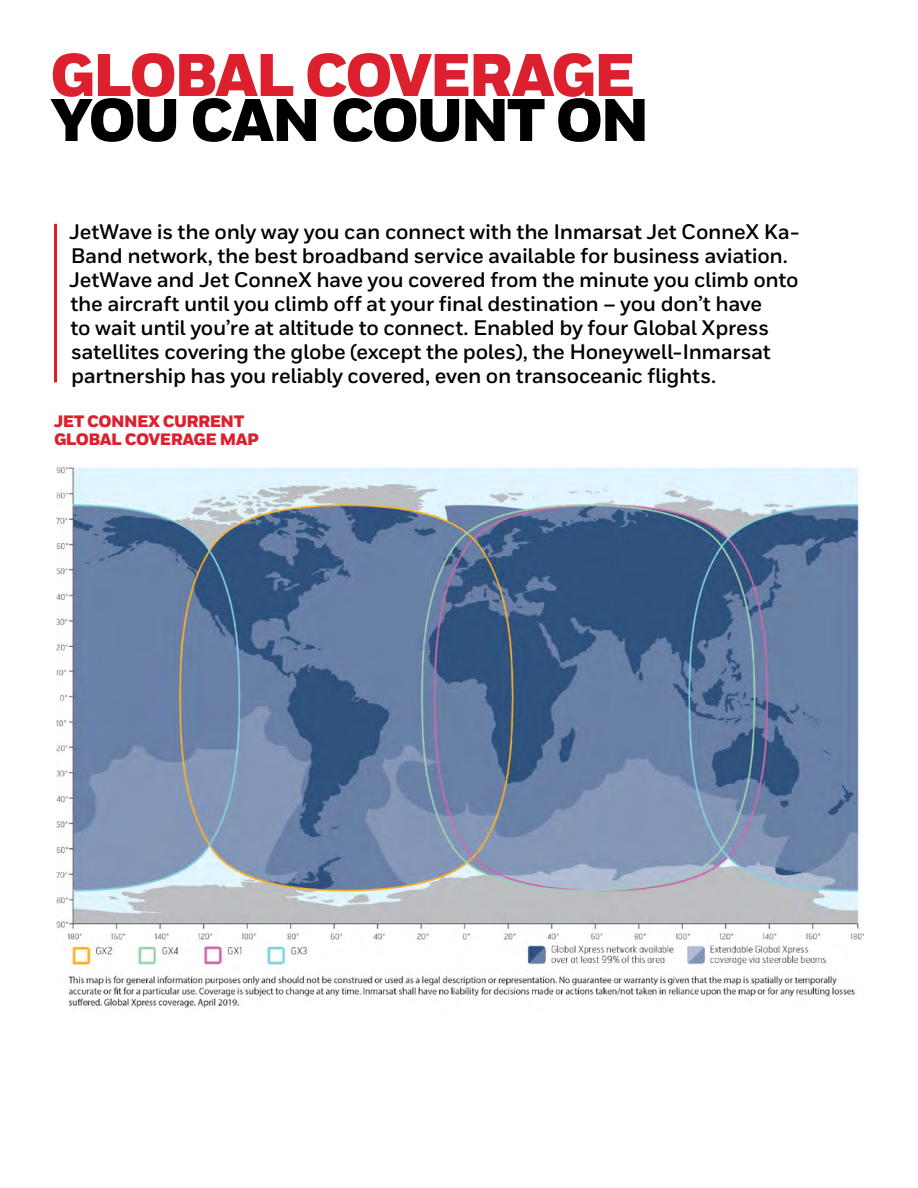
<style>
.page{position:relative;width:918px;height:1188px;background:#fff}
.page>*{position:absolute;margin:0;border:0;box-sizing:border-box;transform-origin:0 0}
.t1{font:900 60px "Honeywell Sans";letter-spacing:-.045em;color:#dc202e}
.t2{font:900 60px "Honeywell Sans";letter-spacing:-.045em;color:#000}
.t3{font:700 21px/24px "Honeywell Sans";letter-spacing:-.015em;color:#000}
.t4{font:900 16.5px/18px "Honeywell Sans";letter-spacing:-.03em;color:#dc202e}
</style>
<div class="page">
<hr style="left:54px;top:224px;width:3px;height:158px;background:#dc202e">
<img style="left:56px;top:467px;width:808px;height:541px">
<h1 class="t1" style="left:50px;top:38px;width:587px">GLOBAL COVERAGE</h1>
<h1 class="t2" style="left:50px;top:83px;width:601px">YOU CAN COUNT ON</h1>
<p class="t3" style="left:69px;top:220px;width:732px">JetWave is the only way you can connect with the Inmarsat Jet ConneX Ka-Band network, the best broadband service available for business aviation.<br>JetWave and Jet ConneX have you covered from the minute you climb onto the aircraft until you climb off at your final destination – you don’t have<br>to wait until you’re at altitude to connect. Enabled by four Global Xpress satellites covering the globe (except the poles), the Honeywell-Inmarsat partnership has you reliably covered, even on transoceanic flights.</p>
<p class="t4" style="left:54px;top:413px;width:206px">JET CONNEX CURRENT<br>GLOBAL COVERAGE MAP</p>
</div>
